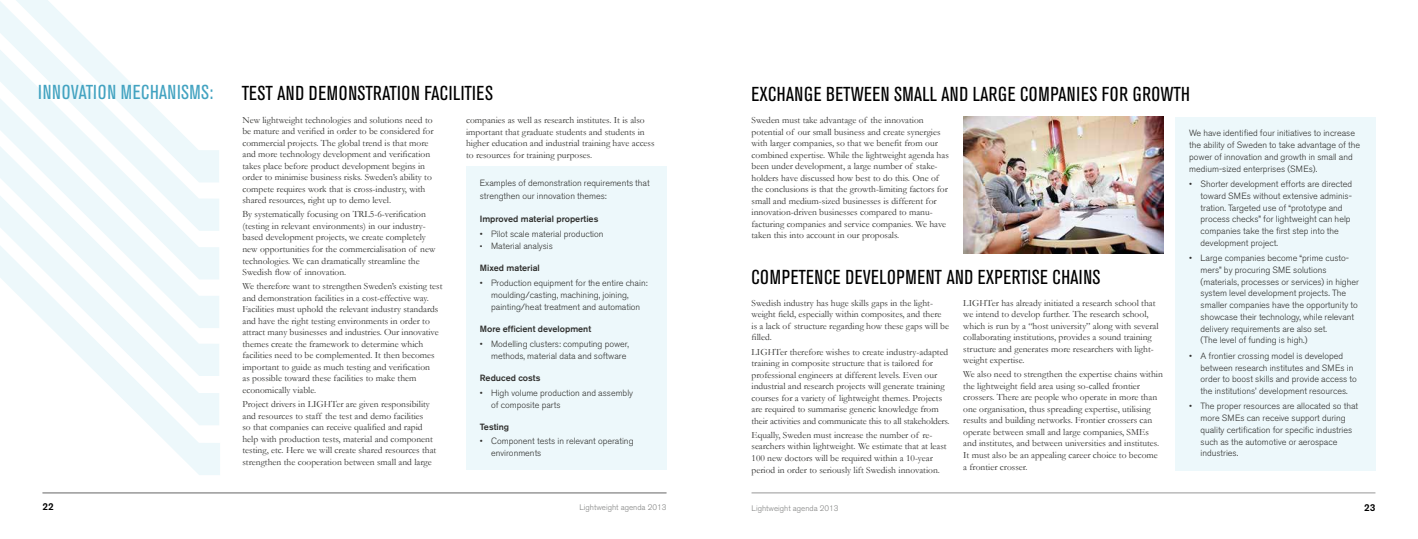
<style>
.page{position:relative;width:1418px;height:539px;background:#fff}
.page>*{position:absolute;margin:0;border:0;box-sizing:border-box;transform-origin:0 0}
.t1{font:condensed 20px "Akzidenz Grotesk BE";letter-spacing:.02em;color:#000}
.t2{font:condensed 20px "Akzidenz Grotesk BE";letter-spacing:.02em;color:#43a3c1}
.t3{font:500 10px "Akzidenz Grotesk BE";color:#000}
.t4{font:9.5px/11.5px "Garamond";color:#30302e}
.t5{font:300 9px/11.8px "Akzidenz Grotesk BE";color:#30302e}
.t6{font:500 9px "Akzidenz Grotesk BE";color:#30302e}
.t7{font:300 8px "Akzidenz Grotesk BE";color:#808180}
.s1{font-size:8px}
</style>
<div class="page">
<hr style="left:43px;top:492px;width:623px;height:1px;background:#979797">
<hr style="left:751px;top:492px;width:624px;height:1px;background:#979797">
<div style="left:466px;top:166px;width:200px;height:304px;background:#edf8fb"></div>
<div style="left:1174px;top:117px;width:201px;height:353px;background:#edf8fb"></div>
<svg style="left:0;top:1px;width:16px;height:96px;fill:#edf8fb"></svg>
<svg style="left:16px;top:0;width:130px;height:98px"></svg>
<svg style="left:100px;top:376px;width:120px;height:99px"></svg>
<svg style="left:51px;top:328px;width:168px;height:48px;fill:#edf8fb"></svg>
<svg style="left:0;top:98px;width:219px;height:230px;fill:#edf8fb"></svg>
<img style="left:963px;top:117px;width:200px;height:136px">
<h1 class="t2" style="left:38px;top:81px;width:177px">INNOVATION MECHANISMS:</h1>
<h1 class="t1" style="left:751px;top:83px;width:440px">EXCHANGE BETWEEN SMALL AND LARGE COMPANIES FOR GROWTH</h1>
<p class="t4" style="left:466px;top:114px;width:190px">companies as well as research institutes. It is also important that graduate students and students in higher education and industrial training have access to resources for training purposes.</p>
<h1 class="t1" style="left:242px;top:82px;width:253px">TEST AND DEMONSTRATION FACILITIES</h1>
<p class="t4" style="left:242px;top:114px;width:193px">New lightweight technologies and solutions need to be mature and verified in order to be considered for commercial projects. The global trend is that more and more technology development and verification takes place before product development begins in order to minimise business risks. Sweden’s ability to compete requires work that is cross-industry, with shared resources, right up to demo level.</p>
<p class="t4" style="left:242px;top:208px;width:194px">By systematically focusing on TRL5-6-verification (testing in relevant environments) in our industry&shy;based development projects, we create completely new opportunities for the commercialisation of new technologies. We can dramatically streamline the Swedish flow of innovation.</p>
<p class="t4" style="left:242px;top:280px;width:201px">We therefore want to strengthen Sweden’s existing test and demonstration facilities in a cost-effective way.<br>Facilities must uphold the relevant industry standards and have the right testing environments in order to attract many businesses and industries. Our innovative themes create the framework to determine which facilities need to be complemented. It then becomes important to guide as much testing and verification<br>as possible toward these facilities to make them economically viable.</p>
<p class="t4" style="left:242px;top:398px;width:195px">Project drivers in LIGHTer are given responsibility and resources to staff the test and demo facilities<br>so that companies can receive qualified and rapid help with production tests, material and component testing, etc. Here we will create shared resources that strengthen the cooperation between small and large</p>
<p class="t4" style="left:751px;top:114px;width:199px">Sweden must take advantage of the innovation potential of our small business and create synergies with larger companies, so that we benefit from our combined expertise. While the lightweight agenda has been under development, a large number of stake&shy;holders have discussed how best to do this. One of the conclusions is that the growth-limiting factors for small and medium-sized businesses is different for innovation-driven businesses compared to manu&shy;facturing companies and service companies. We have taken this into account in our proposals.</p>
<p class="t5" style="left:1189px;top:127px;width:172px">We have identified four initiatives to increase the ability of Sweden to take advantage of the power of innovation and growth in small and medium-sized enterprises (SMEs).</p>
<p class="t5" style="left:1200px;top:178px;width:153px;text-indent:-11px">• Shorter development efforts are directed toward SMEs without extensive adminis&shy;tration. Targeted use of “prototype and process checks” for lightweight can help companies take the first step into the development project.</p>
<p class="t5" style="left:1200px;top:252px;width:160px;text-indent:-11px">• Large companies become “prime custo&shy;mers” by procuring SME solutions (materials, processes or services) in higher system level development projects. The smaller companies have the opportunity to showcase their technology, while relevant delivery requirements are also set.<br>(The level of funding is high.)</p>
<p class="t5" style="left:1200px;top:350px;width:158px;text-indent:-11px">• A frontier crossing model is developed between research institutes and SMEs in order to boost skills and provide access to the institutions’ development resources.</p>
<p class="t5" style="left:1200px;top:400px;width:159px;text-indent:-11px">• The proper resources are allocated so that more SMEs can receive support during quality certification for specific industries such as the automotive or aerospace industries.</p>
<p class="t5" style="left:480px;top:176px;width:171px;line-height:13.1px">Examples of demonstration requirements that strengthen our innovation themes:</p>
<p class="t6" style="left:480px;top:214px;width:120px">Improved material properties</p>
<p class="t5" style="left:480px;top:228px;width:125px">• Pilot scale material production</p>
<p class="t5" style="left:480px;top:240px;width:75px"><span class="s1">•</span> Material analysis</p>
<p class="t6" style="left:480px;top:262px;width:61px">Mixed material</p>
<p class="t5" style="left:491px;top:277px;width:158px;text-indent:-11px">• Production equipment for the entire chain: moulding/casting, machining, joining, painting/heat treatment and automation</p>
<p class="t6" style="left:480px;top:323px;width:113px">More efficient development</p>
<p class="t5" style="left:480px;top:338px;width:151px;text-align:right">• Modelling clusters: computing power, methods, material data and software</p>
<p class="t6" style="left:480px;top:372px;width:62px">Reduced costs</p>
<p class="t5" style="left:491px;top:386px;width:143px;text-indent:-11px">• High volume production and assembly of composite parts</p>
<p class="t6" style="left:480px;top:421px;width:31px">Testing</p>
<p class="t5" style="left:491px;top:435px;width:144px;text-indent:-11px">• Component tests in relevant operating environments</p>
<h1 class="t1" style="left:751px;top:266px;width:350px">COMPETENCE DEVELOPMENT AND EXPERTISE CHAINS</h1>
<p class="t4" style="left:963px;top:296px;width:197px">LIGHTer has already initiated a research school that we intend to develop further. The research school, which is run by a “host university” along with several collaborating institutions, provides a sound training structure and generates more researchers with light&shy;weight expertise.</p>
<p class="t4" style="left:963px;top:368px;width:201px">We also need to strengthen the expertise chains within the lightweight field area using so-called frontier crossers. There are people who operate in more than one organisation, thus spreading expertise, utilising results and building networks. Frontier crossers can operate between small and large companies, SMEs and institutes, and between universities and institutes.<br>It must also be an appealing career choice to become a frontier crosser.</p>
<p class="t4" style="left:751px;top:297px;width:199px">Swedish industry has huge skills gaps in the light&shy;weight field, especially within composites, and there is a lack of structure regarding how these gaps will be filled.</p>
<p class="t4" style="left:751px;top:345px;width:200px">LIGHTer therefore wishes to create industry-adapted training in composite structure that is tailored for professional engineers at different levels. Even our industrial and research projects will generate training courses for a variety of lightweight themes. Projects are required to summarise generic knowledge from their activities and communicate this to all stakeholders.</p>
<p class="t4" style="left:751px;top:429px;width:197px">Equally, Sweden must increase the number of re&shy;searchers within lightweight. We estimate that at least 100 new doctors will be required within a 10-year period in order to seriously lift Swedish innovation.</p>
<p class="t3" style="left:43px;top:500px;width:13px">22</p>
<p class="t7" style="left:579px;top:502px;width:89px">Lightweight agenda 2013</p>
<p class="t7" style="left:751px;top:503px;width:89px">Lightweight agenda 2013</p>
<p class="t3" style="left:1364px;top:501px;width:13px">23</p>
</div>
